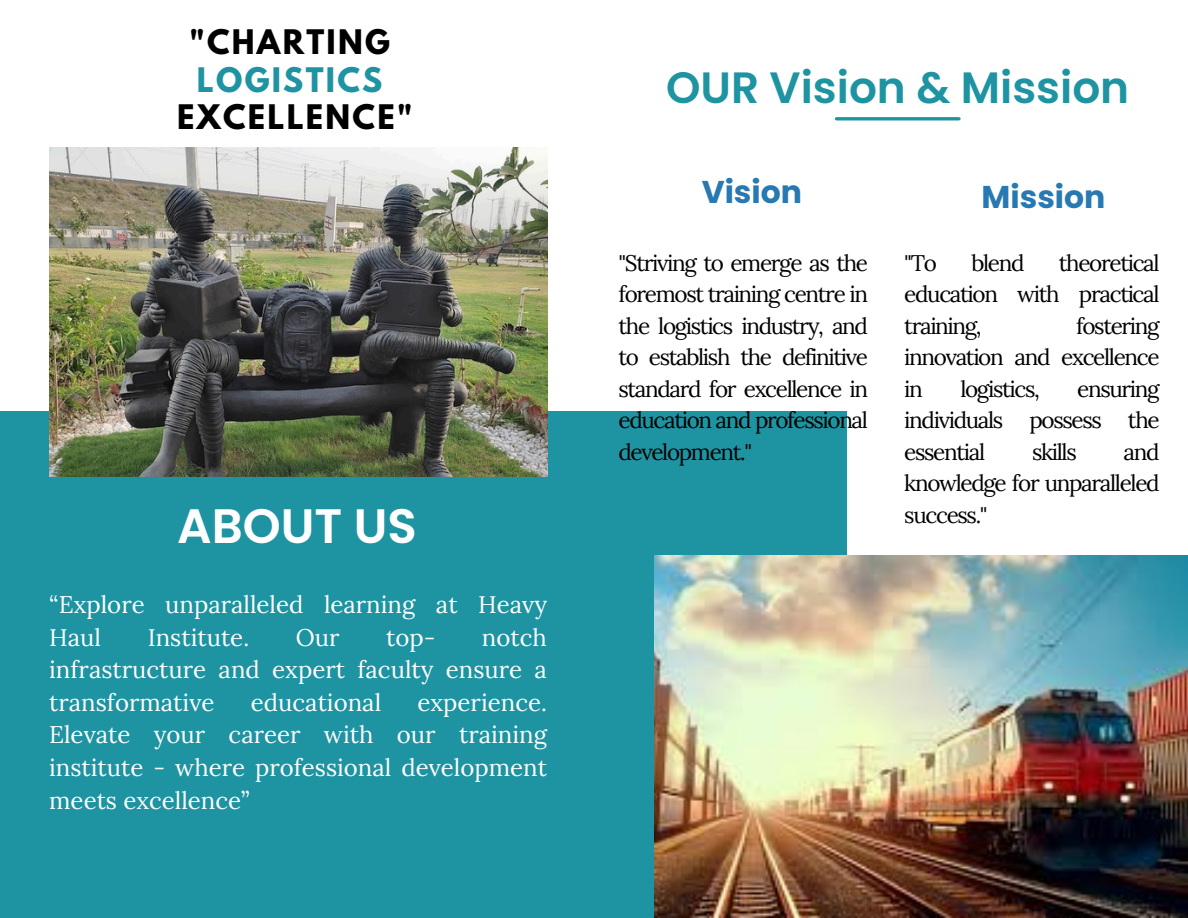
<style>
.page{position:relative;width:1188px;height:918px;background:#fff}
.page>*{position:absolute;margin:0;border:0;box-sizing:border-box;transform-origin:0 0}
.t1{font:600 48.3px "Poppins";color:#fff}
.t2{font:600 43.8px "Poppins";color:#1e94a2}
.t3{font:700 31.5px "Poppins";color:#2878b2}
.t4{font:700 30px/37.2px "League Spartan";letter-spacing:.075em;color:#000;text-align:center}
.t5{font:24px/32.7px "Lora";color:#fff;text-align:justify}
.t6{font:22.5px/31.5px "Lora";letter-spacing:-.06em;color:#000;text-align:justify}
.s1{color:#1e94a2}
</style>
<div class="page">
<div style="left:0;top:411px;width:847px;height:507px;background:#1e94a2"></div>
<img style="left:654px;top:556px;width:534px;height:362px">
<hr style="left:837px;top:117px;width:122px;height:3px;background:#1e94a2">
<img style="left:49px;top:147px;width:499px;height:330px">
<p class="t4" style="left:177px;top:28px;width:237px">"CHARTING<br><span class="s1">LOGISTICS<br></span>EXCELLENCE"</p>
<h3 class="t1" style="left:177px;top:492px;width:241px">ABOUT US</h3>
<p class="t5" style="left:49px;top:588px;width:499px">“Explore unparalleled learning at Heavy<br>Haul</p>
<p class="t5" style="left:49px;top:620px;width:499px;text-indent:433px">notch infrastructure and expert faculty ensure a transformative</p>
<p class="t5" style="left:148px;top:620px;width:103px">Institute.</p>
<p class="t5" style="left:296px;top:620px;width:45px">Our</p>
<p class="t5" style="left:386px;top:620px;width:51px">top-</p>
<p class="t5" style="left:251px;top:686px;width:132px">educational</p>
<p class="t5" style="left:49px;top:686px;width:499px;text-indent:368px">experience.<br>Elevate your career with our training institute - where professional development meets excellence”</p>
<h2 class="t2" style="left:666px;top:57px;width:465px">OUR Vision &amp; Mission</h2>
<h4 class="t3" style="left:702px;top:170px;width:102px">Vision</h4>
<h4 class="t3" style="left:982px;top:175px;width:125px">Mission</h4>
<p class="t6" style="left:619px;top:247px;width:251px">"Striving to emerge as the foremost training centre in the logistics industry, and to establish the definitive standard for excellence in education and professional development."</p>
<h1 class="t6" style="left:904px;top:247px;width:34px">"To</h1>
<h1 class="t6" style="left:971px;top:247px;width:55px">blend</h1>
<h1 class="t6" style="left:904px;top:247px;width:257px;text-indent:155px">theoretical education with practical training,</h1>
<h1 class="t6" style="left:904px;top:310px;width:257px;text-indent:172px">fostering innovation and excellence in</h1>
<h1 class="t6" style="left:960px;top:373px;width:81px">logistics,</h1>
<h1 class="t6" style="left:904px;top:373px;width:257px;text-indent:173px">ensuring individuals possess the essential</h1>
<h1 class="t6" style="left:904px;top:436px;width:257px;text-indent:219px">and knowledge for unparalleled success."</h1>
<h1 class="t6" style="left:1032px;top:436px;width:46px">skills</h1>
</div>
